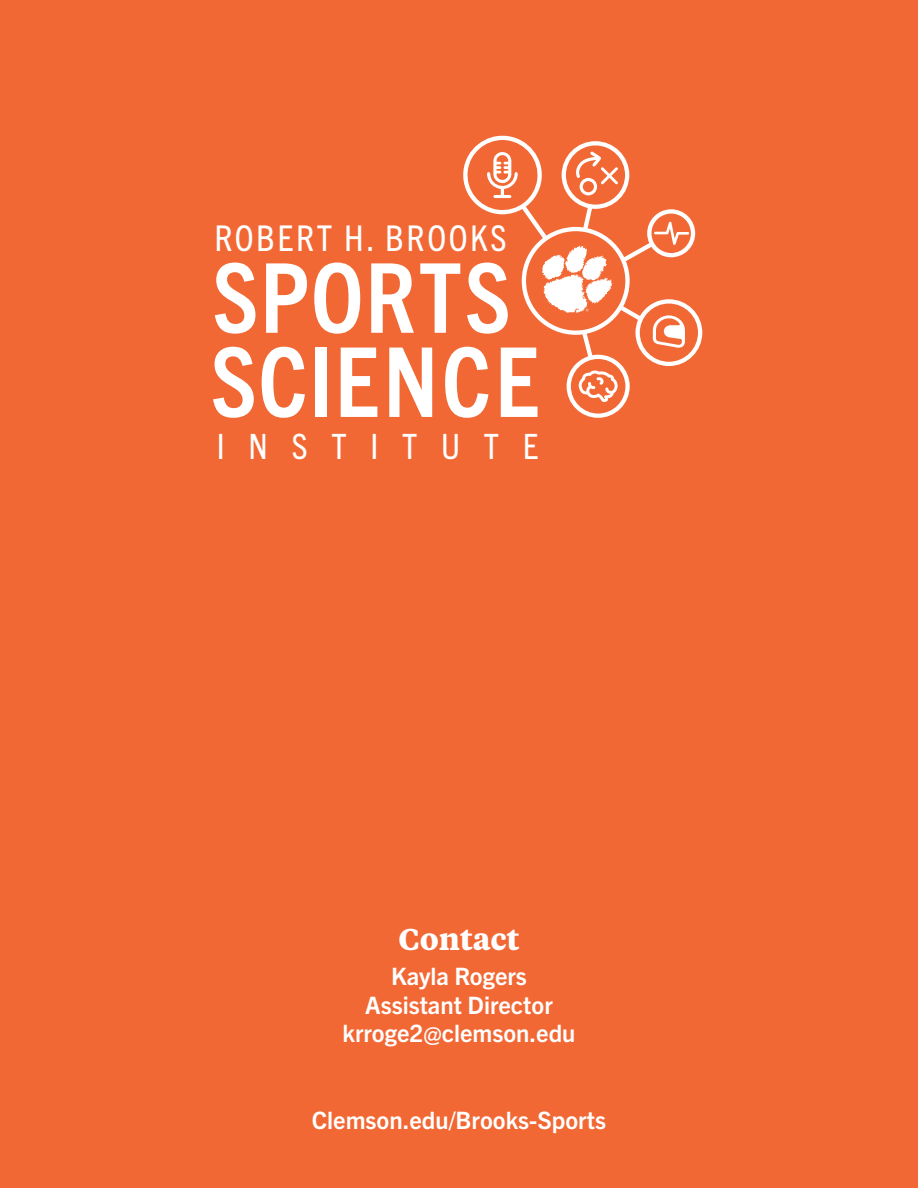
<style>
.page{position:relative;width:918px;height:1188px;background:#f26834}
.page>*{position:absolute;margin:0;border:0;box-sizing:border-box;transform-origin:0 0}
.t1{font:700 condensed 96.6px "Trade Gothic Next LT Pro";letter-spacing:.015em;color:#fff}
.t2{font:condensed 35.55px "Trade Gothic Next LT Pro";letter-spacing:.075em;color:#fff}
.t3{font:condensed 34.95px "Trade Gothic Next LT Pro";letter-spacing:.68em;color:#fff}
.t4{font:700 30px "Tiempos Text";color:#fff}
.t5{font:700 24px/28.8px "Trade Gothic Next LT Pro";color:#fff;text-align:center}
</style>
<div class="page">
<svg style="left:463px;top:135px;width:239px;height:283px"></svg>
<svg style="left:654px;top:222px;width:35px;height:23px"></svg>
<svg style="left:653px;top:315px;width:32px;height:33px"></svg>
<svg style="left:579px;top:370px;width:39px;height:32px"></svg>
<svg style="left:576px;top:151px;width:42px;height:44px"></svg>
<svg style="left:487px;top:151px;width:31px;height:47px"></svg>
<svg style="left:542px;top:246px;width:70px;height:67px"></svg>
<h2 class="t2" style="left:214px;top:214px;width:294px">ROBERT H. BROOKS</h2>
<h1 class="t1" style="left:213px;top:232px;width:299px">SPORTS</h1>
<h1 class="t1" style="left:211px;top:316px;width:330px">SCIENCE</h1>
<h3 class="t3" style="left:217px;top:422px;width:323px">INSTITUTE</h3>
<p class="t4" style="left:398px;top:918px;width:123px">Contact</p>
<p class="t5" style="left:342px;top:960px;width:235px">Kayla Rogers<br>Assistant Director krroge2@clemson.edu</p>
<p class="t5" style="left:312px;top:1104px;width:296px">Clemson.edu/Brooks-Sports</p>
</div>
